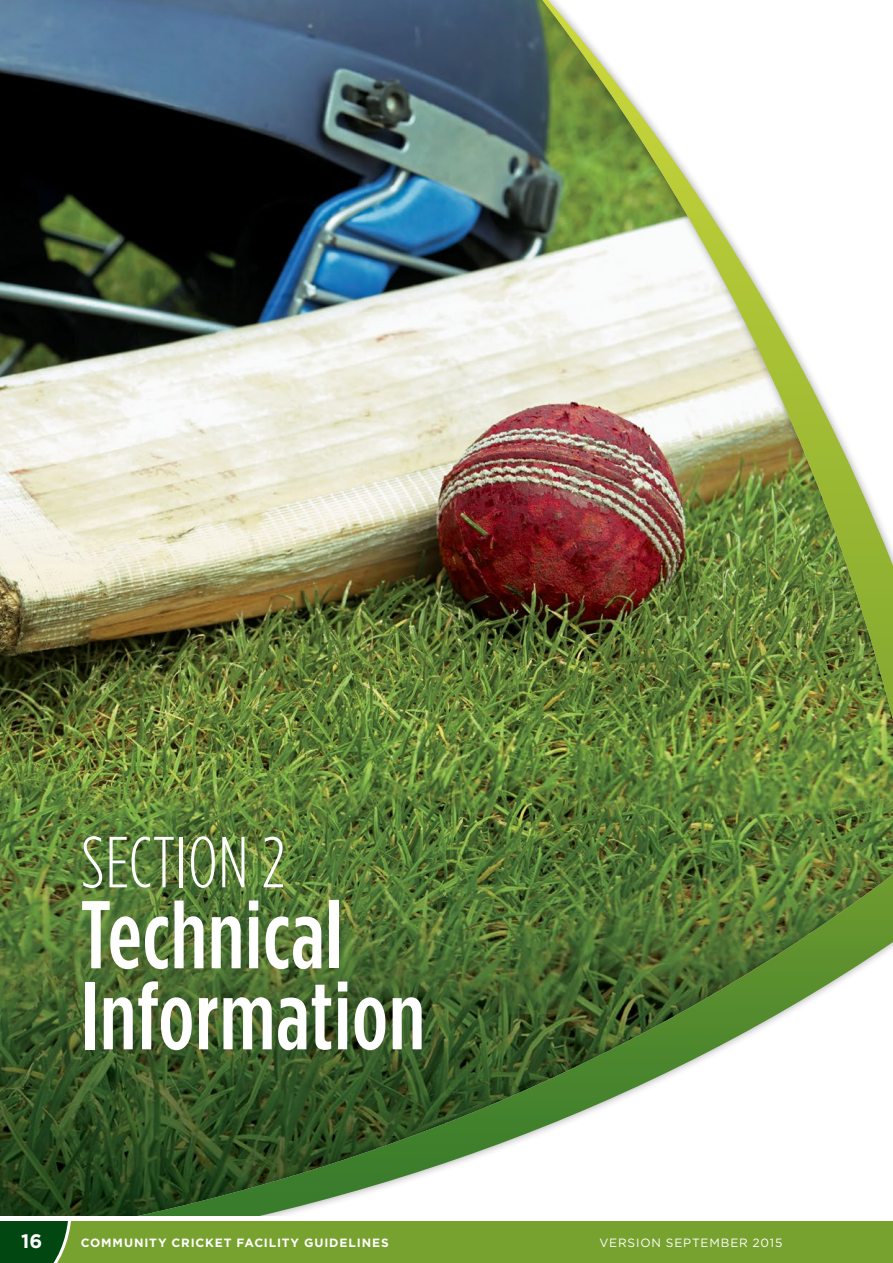
<style>
.page{position:relative;width:893px;height:1263px;background:#fff}
.page>*{position:absolute;margin:0;border:0;box-sizing:border-box;transform-origin:0 0}
.Section_Heads{font:500 96px "Gotham Condensed";letter-spacing:.01em;color:#fff}
.Section_Heads-2{font:300 72px "Gotham Condensed";letter-spacing:.01em;color:#fff}
.t1{font:700 19.5px "Gotham";color:#fff}
.t2{font:700 12px "Gotham";letter-spacing:.075em;color:#fff}
.t3{font:12px "Gotham";letter-spacing:.065em;color:#fff}
</style>
<div class="page">
<img style="left:0;top:0;width:893px;height:1216px">
<div style="left:0;top:1221px;width:893px;height:42px;background:#78a22f"></div>
<svg style="left:0;top:1221px;width:71px;height:42px"></svg>
<p class="Section_Heads-2" style="left:81px;top:824px;width:206px">SECTION 2</p>
<p class="Section_Heads" style="left:81px;top:882px;width:263px">Technical</p>
<p class="Section_Heads" style="left:81px;top:963px;width:346px">Information</p>
<p class="t1" style="left:21px;top:1230px;width:23px">16</p>
<p class="t2" style="left:81px;top:1236px;width:309px">COMMUNITY CRICKET FACILITY GUIDELINES</p>
<p class="t3" style="left:599px;top:1236px;width:185px">VERSION SEPTEMBER 2015</p>
</div>
